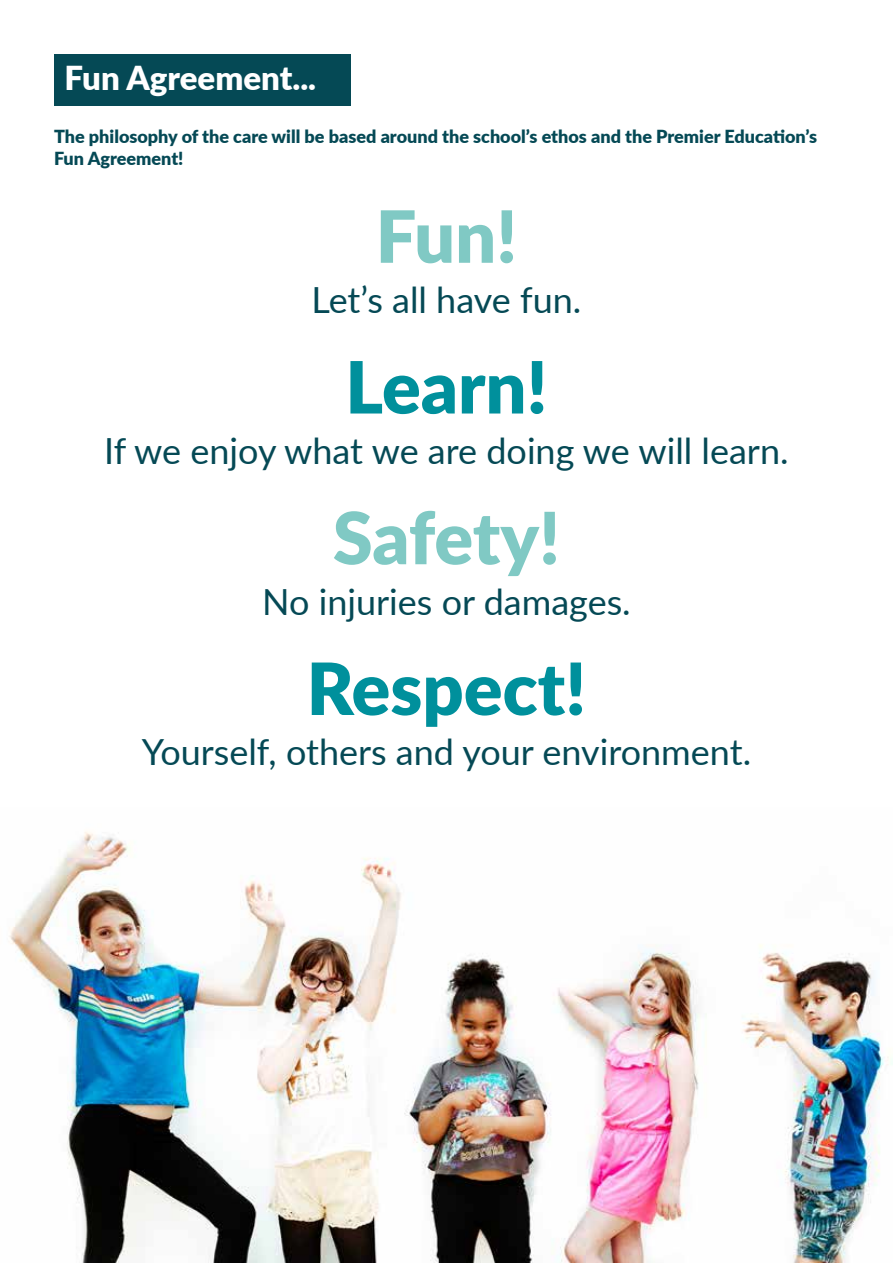
<style>
.page{position:relative;width:893px;height:1263px;background:#fff}
.page>*{position:absolute;margin:0;border:0;box-sizing:border-box;transform-origin:0 0}
.t1{font:900 72px "Lato";color:#00909c}
.t2{font:900 72px "Lato";letter-spacing:-.005em;color:#80c9c4}
.t3{font:36px "Lato";color:#054955}
.t4{font:900 33px "Lato";color:#fff}
.t5{font:900 18px/21.6px "Lato";color:#054955}
</style>
<div class="page">
<div style="left:54px;top:54px;width:297px;height:51px;background:#054955"></div>
<img style="left:9px;top:831px;width:884px;height:432px">
<p class="t4" style="left:65px;top:53px;width:253px">Fun Agreement...</p>
<p class="t5" style="left:54px;top:125px;width:765px">The philosophy of the care will be based around the school’s ethos and the Premier Education’s<br>Fun Agreement!</p>
<h1 class="t2" style="left:376px;top:182px;width:143px">Fun!</h1>
<p class="t3" style="left:312px;top:274px;width:271px">Let’s all have fun.</p>
<h1 class="t1" style="left:345px;top:333px;width:204px">Learn!</h1>
<p class="t3" style="left:104px;top:425px;width:686px">If we enjoy what we are doing we will learn.</p>
<h1 class="t2" style="left:333px;top:484px;width:229px">Safety!</h1>
<p class="t3" style="left:262px;top:576px;width:370px">No injuries or damages.</p>
<h1 class="t1" style="left:307px;top:634px;width:281px">Respect!</h1>
<p class="t3" style="left:142px;top:726px;width:611px">Yourself, others and your environment.</p>
</div>
